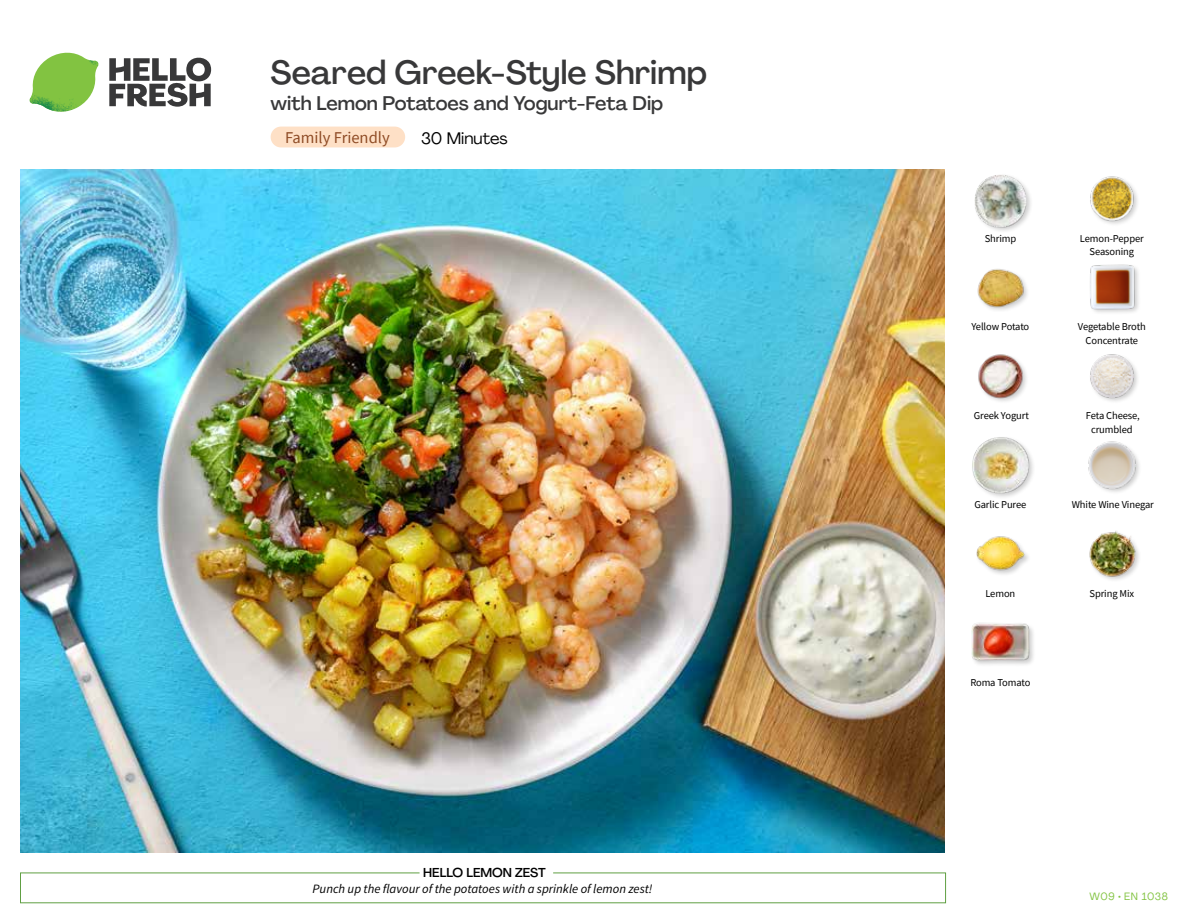
<style>
.page{position:relative;width:1188px;height:918px;background:#fff}
.page>*{position:absolute;margin:0;border:0;box-sizing:border-box;transform-origin:0 0}
.t1{font:500 33px "Agrandir";color:#383839}
.t2{font:500 19.5px "Agrandir";color:#383839}
.t3{font:16.5px "Source Sans Pro";color:#8e4b25}
.t4{font:16.5px "Agrandir";color:#000}
.t5{font:italic 12.75px "Source Sans Pro";color:#000}
.t6{font:500 12.75px "Agrandir";color:#000}
.t7{font:10.5px/13.5px "Source Sans Pro";letter-spacing:-.01em;color:#000;text-align:center}
.t8{font:10.5px "Agrandir";letter-spacing:.05em;color:#82c341}
</style>
<div class="page">
<div style="left:271px;top:127px;width:134px;height:20px;background:#fee0c6;border-radius:10px"></div>
<svg style="left:109px;top:57px;width:102px;height:50px"></svg>
<svg style="left:34px;top:53px;width:62px;height:40px"></svg>
<img style="left:67px;top:53px;width:32px;height:26px">
<img style="left:33px;top:75px;width:59px;height:11px">
<img style="left:29px;top:79px;width:61px;height:33px">
<img style="left:65px;top:86px;width:27px;height:25px">
<div style="left:20px;top:873px;width:926px;height:30px;border:1px solid #609f43"></div>
<div style="left:420px;top:865px;width:133px;height:15px;background:#fff"></div>
<img style="left:21px;top:170px;width:924px;height:682px">
<div style="left:971px;top:623px;width:65px;height:44px;background:#000;opacity:.2"></div>
<img style="left:972px;top:623px;width:57px;height:44px">
<img style="left:1089px;top:531px;width:50px;height:49px">
<div style="left:975px;top:536px;width:56px;height:41px;background:#000;opacity:.2"></div>
<img style="left:975px;top:536px;width:51px;height:41px">
<img style="left:1088px;top:441px;width:51px;height:51px">
<div style="left:971px;top:436px;width:64px;height:64px;background:#000;opacity:.2"></div>
<img style="left:972px;top:436px;width:57px;height:58px">
<img style="left:1090px;top:354px;width:48px;height:48px">
<img style="left:978px;top:354px;width:49px;height:48px">
<img style="left:1090px;top:264px;width:49px;height:49px">
<img style="left:977px;top:269px;width:50px;height:41px">
<img style="left:1090px;top:176px;width:48px;height:48px">
<div style="left:974px;top:173px;width:59px;height:61px;background:#000;opacity:.2"></div>
<img style="left:975px;top:174px;width:52px;height:53px">
<h1 class="t1" style="left:271px;top:52px;width:438px">Seared Greek-Style Shrimp</h1>
<h2 class="t2" style="left:271px;top:91px;width:394px">with Lemon Potatoes and Yogurt-Feta Dip</h2>
<h3 class="t3" style="left:285px;top:127px;width:106px">Family Friendly</h3>
<h3 class="t4" style="left:421px;top:128px;width:88px">30 Minutes</h3>
<p class="t6" style="left:423px;top:864px;width:124px">HELLO LEMON ZEST</p>
<p class="t5" style="left:313px;top:881px;width:341px">Punch up the flavour of the potatoes with a sprinkle of lemon zest!</p>
<p class="t7" style="left:985px;top:231px;width:33px">Shrimp</p>
<p class="t7" style="left:1080px;top:231px;width:65px">Lemon-Pepper<br>Seasoning</p>
<p class="t7" style="left:971px;top:320px;width:59px">Yellow Potato</p>
<p class="t7" style="left:1078px;top:320px;width:69px">Vegetable Broth<br>Concentrate</p>
<p class="t7" style="left:974px;top:409px;width:56px">Greek Yogurt</p>
<p class="t7" style="left:1086px;top:409px;width:56px">Feta Cheese, crumbled</p>
<p class="t7" style="left:974px;top:498px;width:53px">Garlic Puree</p>
<p class="t7" style="left:1072px;top:498px;width:84px">White Wine Vinegar</p>
<p class="t7" style="left:985px;top:586px;width:31px">Lemon</p>
<p class="t7" style="left:1090px;top:586px;width:46px">Spring Mix</p>
<p class="t7" style="left:970px;top:675px;width:62px">Roma Tomato</p>
<p class="t8" style="left:1089px;top:890px;width:80px">W09 • EN 1038</p>
</div>
